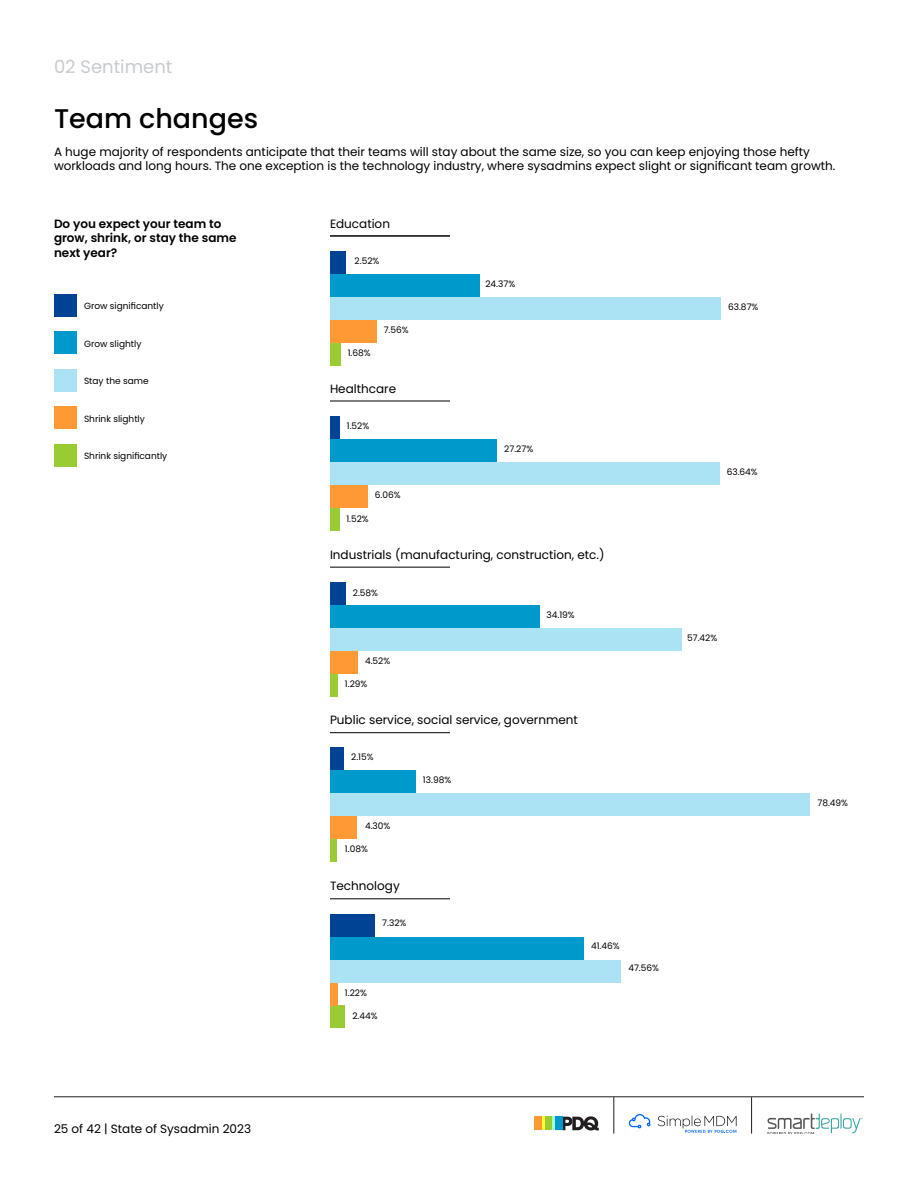
<style>
.page{position:relative;width:918px;height:1188px;background:#fff}
.page>*{position:absolute;margin:0;border:0;box-sizing:border-box;transform-origin:0 0}
.t1{font:500 27px "Poppins";color:#000}
.t2{font:18px "Poppins";color:#c8cbce}
.t3{font:12px/14.4px "Poppins";color:#000}
.t4{font:600 12px/14.4px "Poppins";color:#000}
.t5{font:9px "Poppins";color:#000}
</style>
<div class="page">
<svg style="left:562px;top:1116px;width:37px;height:15px"></svg>
<div style="left:555px;top:1117px;width:7px;height:13px;background:#09c"></div>
<svg style="left:552px;top:1117px;width:3px;height:13px"></svg>
<div style="left:545px;top:1117px;width:7px;height:13px;background:#9c3"></div>
<svg style="left:541px;top:1117px;width:4px;height:13px"></svg>
<div style="left:534px;top:1117px;width:7px;height:13px;background:#f93"></div>
<hr style="left:54px;top:1096px;width:810px;height:1px;background:#1c1f21">
<svg style="left:658px;top:1115px;width:79px;height:18px"></svg>
<svg style="left:629px;top:1114px;width:22px;height:14px"></svg>
<svg style="left:768px;top:1114px;width:95px;height:20px"></svg>
<hr style="left:613px;top:1097px;width:1px;height:37px;background:#1c1f21">
<hr style="left:751px;top:1097px;width:1px;height:37px;background:#1c1f21">
<div style="left:330px;top:343px;width:10px;height:23px;background:#9c3"></div>
<div style="left:330px;top:508px;width:9px;height:23px;background:#9c3"></div>
<div style="left:330px;top:674px;width:8px;height:23px;background:#9c3"></div>
<div style="left:330px;top:839px;width:7px;height:23px;background:#9c3"></div>
<div style="left:330px;top:1006px;width:15px;height:22px;background:#9c3"></div>
<div style="left:330px;top:320px;width:46px;height:23px;background:#f93"></div>
<div style="left:330px;top:485px;width:37px;height:23px;background:#f93"></div>
<div style="left:330px;top:651px;width:28px;height:23px;background:#f93"></div>
<div style="left:330px;top:816px;width:26px;height:23px;background:#f93"></div>
<div style="left:330px;top:983px;width:7px;height:23px;background:#f93"></div>
<div style="left:330px;top:297px;width:391px;height:23px;background:#abe3f5"></div>
<div style="left:330px;top:462px;width:389px;height:23px;background:#abe3f5"></div>
<div style="left:330px;top:628px;width:351px;height:23px;background:#abe3f5"></div>
<div style="left:330px;top:793px;width:480px;height:23px;background:#abe3f5"></div>
<div style="left:330px;top:960px;width:291px;height:23px;background:#abe3f5"></div>
<div style="left:330px;top:274px;width:149px;height:23px;background:#09c"></div>
<div style="left:330px;top:439px;width:167px;height:23px;background:#09c"></div>
<div style="left:330px;top:605px;width:209px;height:23px;background:#09c"></div>
<div style="left:330px;top:770px;width:85px;height:23px;background:#09c"></div>
<div style="left:330px;top:937px;width:254px;height:23px;background:#09c"></div>
<div style="left:330px;top:251px;width:15px;height:23px;background:#004294"></div>
<div style="left:330px;top:416px;width:9px;height:23px;background:#004294"></div>
<div style="left:330px;top:583px;width:16px;height:22px;background:#004294"></div>
<div style="left:330px;top:747px;width:13px;height:23px;background:#004294"></div>
<div style="left:330px;top:914px;width:45px;height:23px;background:#004294"></div>
<hr style="left:330px;top:401px;width:120px;height:1px;background:#000">
<hr style="left:330px;top:236px;width:120px;height:1px;background:#000">
<hr style="left:330px;top:567px;width:120px;height:1px;background:#000">
<hr style="left:330px;top:732px;width:120px;height:1px;background:#000">
<hr style="left:330px;top:898px;width:120px;height:1px;background:#000">
<div style="left:54px;top:294px;width:22px;height:23px;background:#004294"></div>
<div style="left:54px;top:332px;width:23px;height:22px;background:#09c"></div>
<div style="left:54px;top:369px;width:22px;height:23px;background:#abe3f5"></div>
<div style="left:54px;top:407px;width:22px;height:22px;background:#f93"></div>
<div style="left:54px;top:444px;width:22px;height:23px;background:#9c3"></div>
<h2 class="t2" style="left:54px;top:56px;width:120px">02 Sentiment</h2>
<h1 class="t1" style="left:54px;top:103px;width:206px">Team changes</h1>
<p class="t3" style="left:54px;top:145px;width:783px">A huge majority of respondents anticipate that their teams will stay about the same size, so you can keep enjoying those hefty workloads and long hours. The one exception is the technology industry, where sysadmins expect slight or significant team growth.</p>
<p class="t4" style="left:54px;top:217px;width:184px">Do you expect your team to grow, shrink, or stay the same next year?</p>
<p class="t5" style="left:84px;top:301px;width:81px">Grow significantly</p>
<p class="t5" style="left:84px;top:338px;width:59px">Grow slightly</p>
<p class="t5" style="left:84px;top:376px;width:66px">Stay the same</p>
<p class="t5" style="left:84px;top:413px;width:62px">Shrink slightly</p>
<p class="t5" style="left:84px;top:451px;width:85px">Shrink significantly</p>
<p class="t3" style="left:54px;top:1122px;width:199px">25 of 42 | State of Sysadmin 2023</p>
<p class="t3" style="left:330px;top:217px;width:62px">Education</p>
<p class="t5" style="left:355px;top:255px;width:26px">2.52%</p>
<p class="t5" style="left:348px;top:347px;width:24px">1.68%</p>
<p class="t5" style="left:384px;top:325px;width:27px">7.56%</p>
<p class="t3" style="left:330px;top:382px;width:68px">Healthcare</p>
<p class="t5" style="left:347px;top:421px;width:24px">1.52%</p>
<p class="t5" style="left:375px;top:490px;width:27px">6.06%</p>
<p class="t5" style="left:346px;top:514px;width:24px">1.52%</p>
<p class="t5" style="left:485px;top:279px;width:31px">24.37%</p>
<p class="t5" style="left:504px;top:444px;width:30px">27.27%</p>
<p class="t3" style="left:330px;top:547px;width:276px">Industrials (manufacturing, construction, etc.)</p>
<p class="t5" style="left:353px;top:587px;width:27px">2.58%</p>
<p class="t5" style="left:547px;top:610px;width:30px">34.19%</p>
<p class="t5" style="left:365px;top:656px;width:27px">4.52%</p>
<p class="t5" style="left:345px;top:679px;width:24px">1.29%</p>
<p class="t3" style="left:330px;top:713px;width:249px">Public service, social service, government</p>
<p class="t5" style="left:351px;top:752px;width:24px">2.15%</p>
<p class="t5" style="left:423px;top:775px;width:30px">13.98%</p>
<p class="t5" style="left:365px;top:821px;width:27px">4.30%</p>
<p class="t5" style="left:345px;top:843px;width:24px">1.08%</p>
<p class="t3" style="left:330px;top:879px;width:71px">Technology</p>
<p class="t5" style="left:382px;top:917px;width:26px">7.32%</p>
<p class="t5" style="left:345px;top:987px;width:23px">1.22%</p>
<p class="t5" style="left:352px;top:1010px;width:27px">2.44%</p>
<p class="t5" style="left:591px;top:940px;width:30px">41.46%</p>
<p class="t5" style="left:628px;top:963px;width:32px">47.56%</p>
<p class="t5" style="left:728px;top:302px;width:32px">63.87%</p>
<p class="t5" style="left:727px;top:466px;width:33px">63.64%</p>
<p class="t5" style="left:687px;top:633px;width:32px">57.42%</p>
<p class="t5" style="left:818px;top:798px;width:32px">78.49%</p>
</div>
